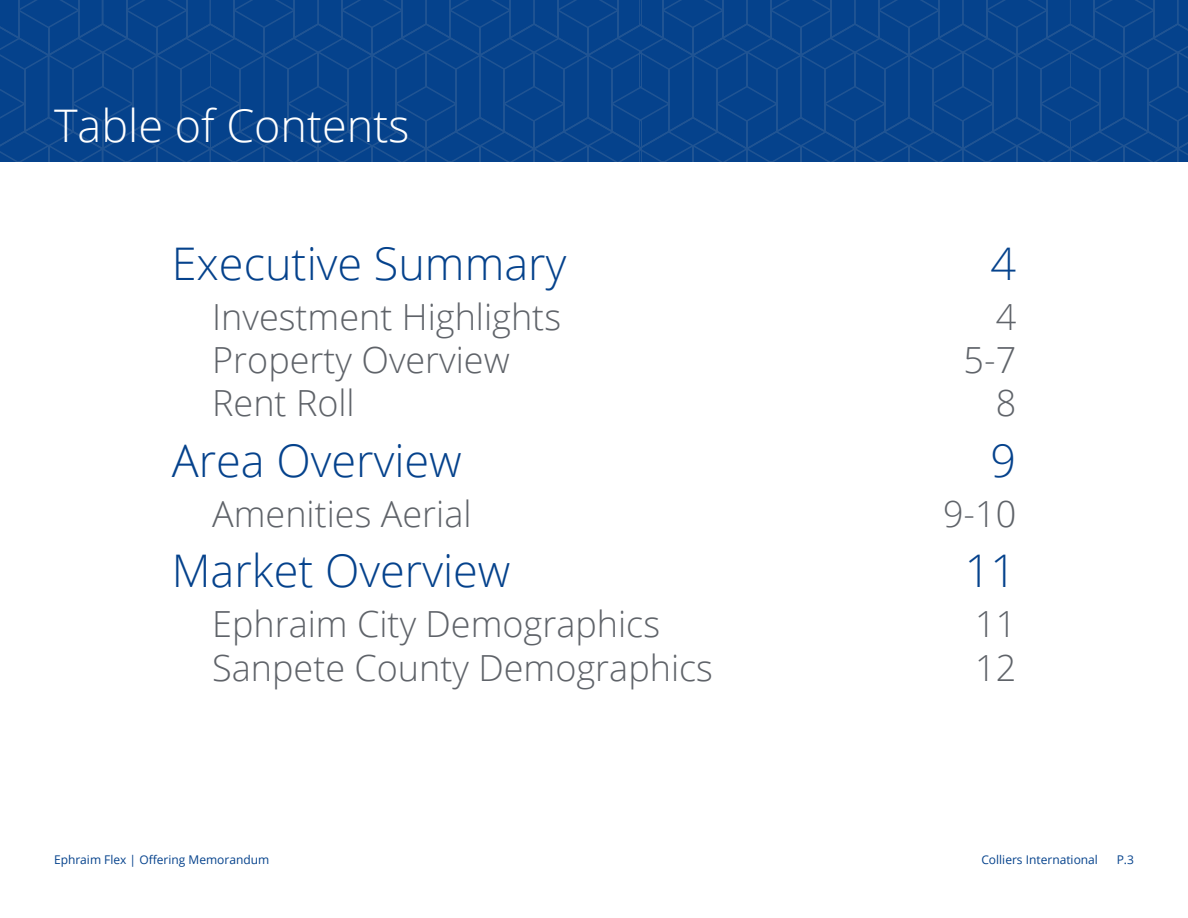
<style>
.page{position:relative;width:1188px;height:918px;background:#fff}
.page>*{position:absolute;margin:0;border:0;box-sizing:border-box;transform-origin:0 0}
.t1{font:300 45px "Open Sans";color:#05428c}
.Subhead_2{font:300 45px "Open Sans";color:#fff}
.t2{font:300 36px "Open Sans";color:#5f6369}
.t3{font:12px "Open Sans";color:#05428c}
</style>
<div class="page">
<svg style="left:0;top:0;width:1188px;height:162px;background:#09448d"></svg>
<p class="Subhead_2" style="left:54px;top:95px;width:357px">Table of Contents</p>
<p class="t1" style="left:172px;top:232px;width:396px">Executive Summary</p>
<p class="t1" style="left:991px;top:232px;width:27px">4</p>
<p class="t2" style="left:212px;top:292px;width:350px">Investment Highlights</p>
<p class="t2" style="left:996px;top:292px;width:22px">4</p>
<p class="t2" style="left:212px;top:335px;width:299px">Property Overview</p>
<p class="t2" style="left:964px;top:335px;width:54px">5-7</p>
<p class="t2" style="left:212px;top:378px;width:144px">Rent Roll</p>
<p class="t2" style="left:996px;top:378px;width:22px">8</p>
<p class="t1" style="left:172px;top:430px;width:292px">Area Overview</p>
<p class="t1" style="left:991px;top:430px;width:27px">9</p>
<p class="t2" style="left:212px;top:489px;width:261px">Amenities Aerial</p>
<p class="t2" style="left:943px;top:489px;width:75px">9-10</p>
<p class="t1" style="left:172px;top:540px;width:340px">Market Overview</p>
<p class="t1" style="left:965px;top:540px;width:53px">11</p>
<p class="t2" style="left:212px;top:600px;width:449px">Ephraim City Demographics</p>
<p class="t2" style="left:975px;top:600px;width:43px">11</p>
<p class="t2" style="left:212px;top:643px;width:502px">Sanpete County Demographics</p>
<p class="t2" style="left:975px;top:643px;width:43px">12</p>
<p class="t3" style="left:54px;top:851px;width:217px">Ephraim Flex | Offering Memorandum</p>
<p class="t3" style="left:981px;top:851px;width:118px">Colliers International</p>
<p class="t3" style="left:1117px;top:851px;width:19px">P.3</p>
</div>
